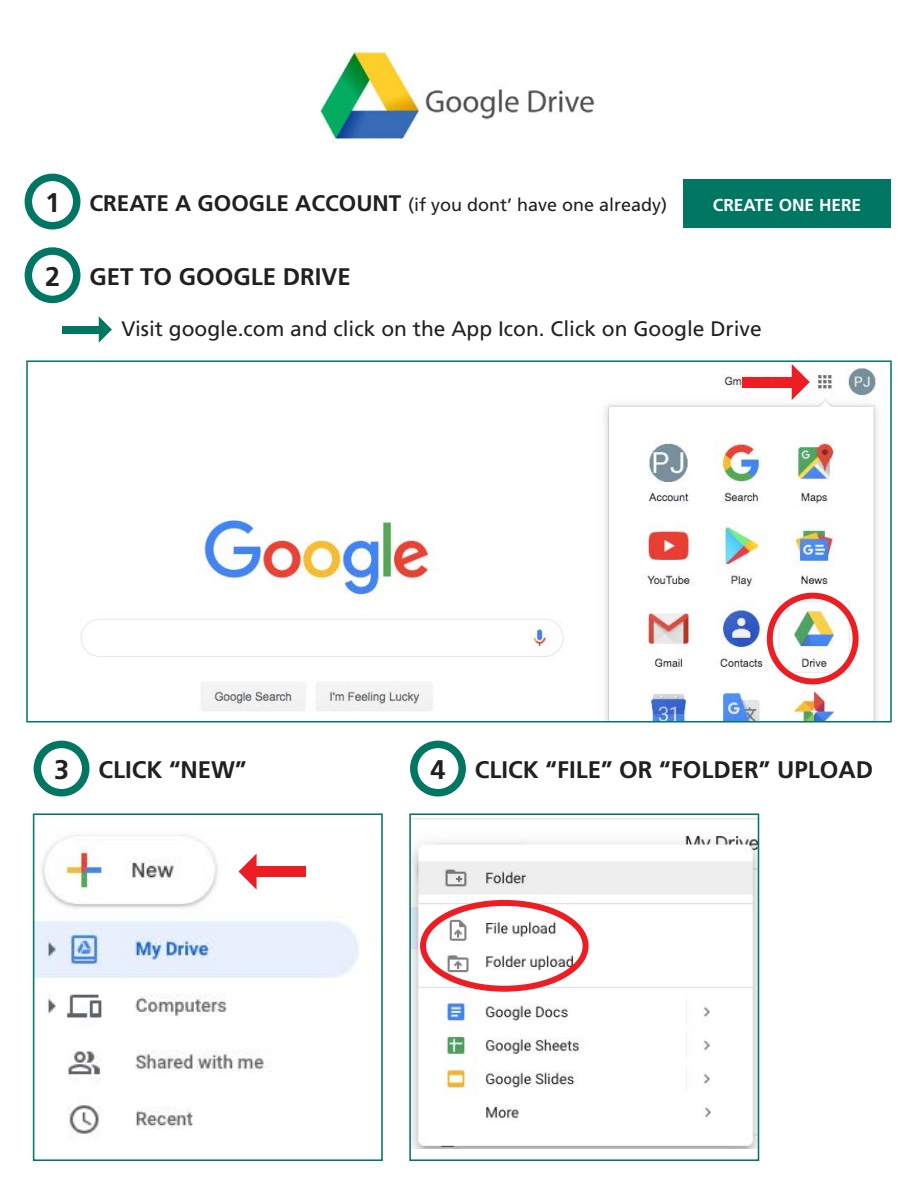
<style>
.page{position:relative;width:918px;height:1188px;background:#fff}
.page>*{position:absolute;margin:0;border:0;box-sizing:border-box;transform-origin:0 0}
.t1{font:700 27px "Frutiger";color:#231f20}
.t2{font:700 24px "Frutiger";color:#231f20}
.t3{font:21px "Frutiger";color:#231f20}
.t4{font:18px "Frutiger";color:#231f20}
.t5{font:700 17.25px "Frutiger";color:#fff}
.s1{font-weight:700;font-size:22.5px}
.s2{font-size:27px}
</style>
<div class="page">
<img style="left:320px;top:48px;width:275px;height:96px">
<div style="left:25px;top:174px;width:55px;height:56px;border:8px solid #007663;border-radius:50%"></div>
<div style="left:25px;top:247px;width:55px;height:56px;border:8px solid #007663;border-radius:50%"></div>
<div style="left:683px;top:180px;width:208px;height:48px;background:#007663"></div>
<img style="left:81px;top:364px;width:799px;height:356px">
<div style="left:26px;top:360px;width:866px;height:363px;border:2px solid #007663"></div>
<div style="left:63px;top:326px;width:41px;height:7px;background:#007663"></div>
<svg style="left:99px;top:316px;width:13px;height:27px"></svg>
<div style="left:767px;top:593px;width:92px;height:91px;border:6px solid #ed1d24;border-radius:50%"></div>
<div style="left:742px;top:377px;width:57px;height:10px;background:#ed1d24"></div>
<svg style="left:792px;top:364px;width:18px;height:36px"></svg>
<div style="left:34px;top:741px;width:55px;height:56px;border:8px solid #007663;border-radius:50%"></div>
<div style="left:410px;top:741px;width:56px;height:56px;border:8px solid #007663;border-radius:50%"></div>
<img style="left:36px;top:834px;width:323px;height:300px">
<div style="left:33px;top:813px;width:350px;height:348px;border:2px solid #007663"></div>
<img style="left:412px;top:818px;width:344px;height:331px">
<div style="left:409px;top:813px;width:350px;height:348px;border:2px solid #007663"></div>
<div style="left:250px;top:866px;width:56px;height:11px;background:#ed1d24"></div>
<svg style="left:239px;top:853px;width:18px;height:37px"></svg>
<div style="left:420px;top:900px;width:169px;height:92px;border:6px solid #ed1d24;border-radius:50%"></div>
<p class="t1" style="left:45px;top:187px;width:17px">1</p>
<p class="t1" style="left:45px;top:261px;width:17px">2</p>
<p class="t4" style="left:89px;top:194px;width:579px"><span class="s1">CREATE A GOOGLE ACCOUNT</span> (if you dont’ have one already)</p>
<p class="t2" style="left:89px;top:262px;width:263px">GET TO GOOGLE DRIVE</p>
<p class="t5" style="left:713px;top:195px;width:150px">CREATE ONE HERE</p>
<p class="t3" style="left:122px;top:317px;width:642px">Visit google.com and click on the App Icon. Click on Google Drive</p>
<p class="t2" style="left:54px;top:755px;width:194px"><span class="s2">3</span> CLICK “NEW”</p>
<p class="t2" style="left:431px;top:755px;width:444px"><span class="s2">4</span> CLICK “FILE” OR “FOLDER” UPLOAD</p>
</div>
